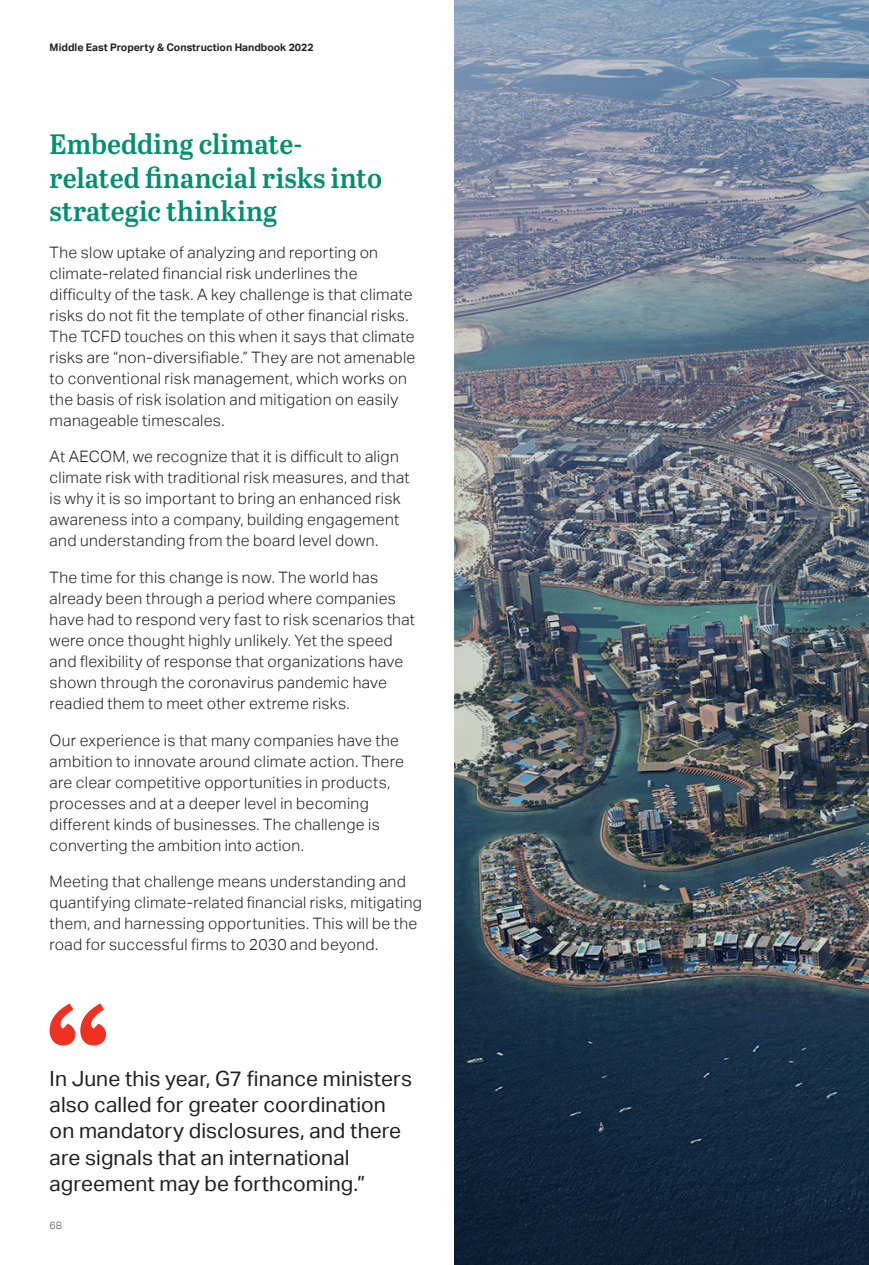
<style>
.page{position:relative;width:869px;height:1265px;background:#fff}
.page>*{position:absolute;margin:0;border:0;box-sizing:border-box;transform-origin:0 0}
.Intro_Text_Abril_SmB{font:28px/33.2px "Abril Titling Sb";color:#008f71}
._18__Intro_Text_03_1{font:21px/26.2px "AECOM Sans";letter-spacing:.005em;color:#231f20}
.Body_Text_A_Lt_9_12{font:300 15.75px/21px "AECOM Sans";letter-spacing:.02em;color:#231f20}
.t1{font:700 10.5px "AECOM Sans";color:#231f20}
.t2{font:300 10.5px "AECOM Sans";color:#57585a}
</style>
<div class="page">
<img style="left:454px;top:0;width:414px;height:1265px">
<svg style="left:50px;top:1003px;width:56px;height:42px"></svg>
<p class="t1" style="left:50px;top:41px;width:265px">Middle East Property &amp; Construction Handbook 2022</p>
<p class="Intro_Text_Abril_SmB" style="left:50px;top:127px;width:334px">Embedding climate&shy;related financial risks into strategic thinking</p>
<p class="Body_Text_A_Lt_9_12" style="left:50px;top:242px;width:367px">The slow uptake of analyzing and reporting on climate-related financial risk underlines the difficulty of the task. A key challenge is that climate risks do not fit the template of other financial risks.<br>The TCFD touches on this when it says that climate risks are “non-diversifiable.” They are not amenable to conventional risk management, which works on the basis of risk isolation and mitigation on easily manageable timescales.</p>
<p class="Body_Text_A_Lt_9_12" style="left:50px;top:446px;width:361px">At AECOM, we recognize that it is difficult to align climate risk with traditional risk measures, and that is why it is so important to bring an enhanced risk awareness into a company, building engagement and understanding from the board level down.</p>
<p class="Body_Text_A_Lt_9_12" style="left:50px;top:567px;width:367px">The time for this change is now. The world has already been through a period where companies have had to respond very fast to risk scenarios that were once thought highly unlikely. Yet the speed and flexibility of response that organizations have shown through the coronavirus pandemic have readied them to meet other extreme risks.</p>
<p class="Body_Text_A_Lt_9_12" style="left:50px;top:730px;width:355px">Our experience is that many companies have the ambition to innovate around climate action. There are clear competitive opportunities in products, processes and at a deeper level in becoming different kinds of businesses. The challenge is converting the ambition into action.</p>
<p class="Body_Text_A_Lt_9_12" style="left:50px;top:872px;width:374px">Meeting that challenge means understanding and quantifying climate-related financial risks, mitigating them, and harnessing opportunities. This will be the road for successful firms to 2030 and beyond.</p>
<p class="_18__Intro_Text_03_1" style="left:50px;top:1065px;width:364px">In June this year, G7 finance ministers also called for greater coordination on mandatory disclosures, and there are signals that an international agreement may be forthcoming.”</p>
<p class="t2" style="left:50px;top:1219px;width:14px">68</p>
</div>
